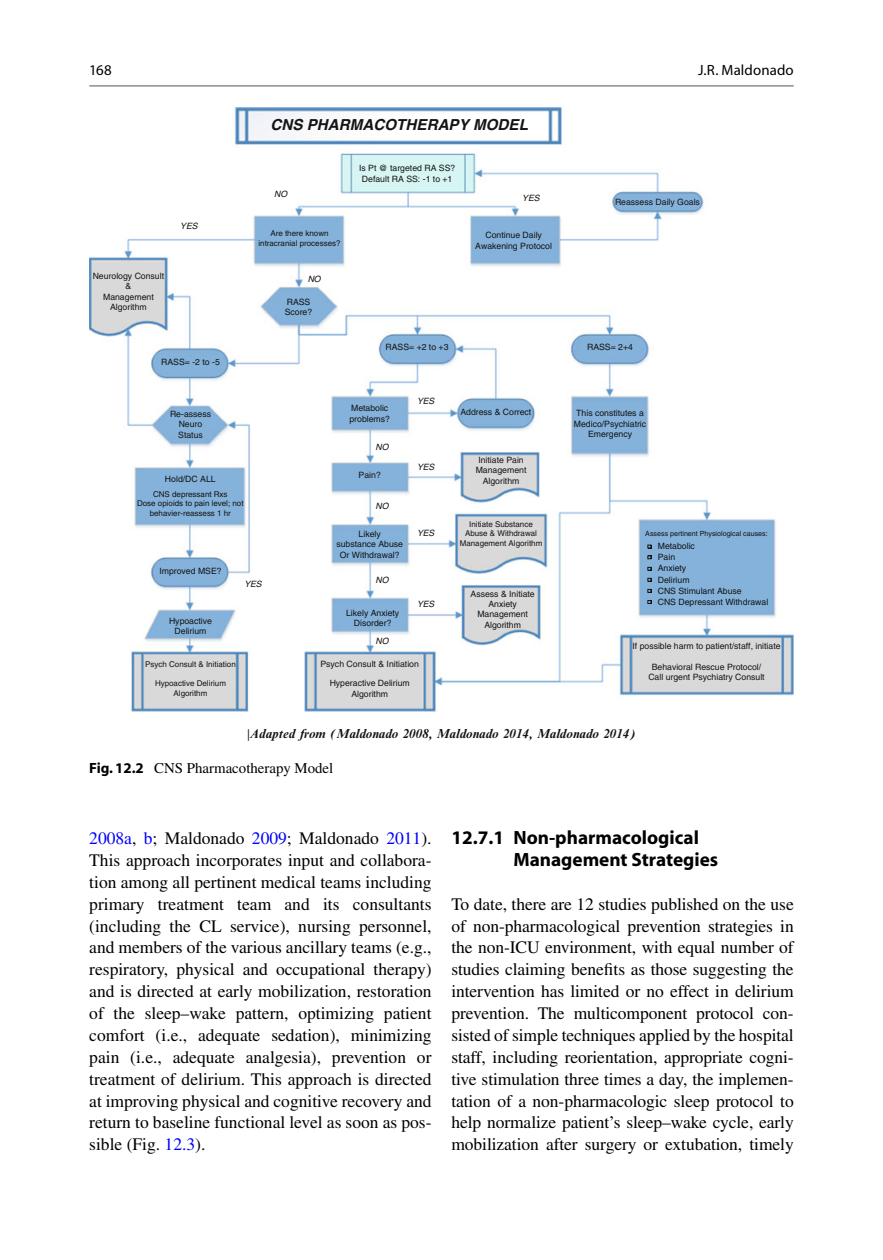
<style>
.page{position:relative;width:883px;height:1260px;background:#fff}
.page>*{position:absolute;margin:0;border:0;box-sizing:border-box;transform-origin:0 0}
.t1{font:700 19.25px/21.9px "Wygkkm Kcxbfq Myriad";color:#000}
.t2{font:17.5px/21.9px "Vdlbsw Lcthtc Times";letter-spacing:-.005em;color:#000;text-align:justify}
.t3{font:italic 700 15.22px "Dbmyln Twvbhc Helvetica";color:#131413}
.t4{font:14.88px "Vdlbsw Lcthtc Times";color:#000}
.t5{font:14.88px "Jkgftv Phxgpm Myriad";letter-spacing:.01em;color:#000}
.t6{font:italic 700 12.95px "Tnjnwg Tmddxb Times New Roman";color:#131413}
.t7{font:8.75px/10.5px "Kgbqgy Fgqctb Helvetica";color:#131413;text-align:center}
.t8{font:italic 8.75px "Fjggsm Qsrndc Helvetica";color:#131413}
.t9{font:8.05px/9.6px "Kgbqgy Fgqctb Helvetica";color:#131413;text-align:center}
.t10{font:7.17px "Kgbqgy Fgqctb Helvetica";color:#131413}
.s1{font-family:"Wygkkm Kcxbfq Myriad";font-weight:700}
.s2{color:#0000fa}
</style>
<div class="page">
<img style="left:90px;top:107px;width:703px;height:604px">
<svg style="left:648px;top:589px;width:3px;height:4px"></svg>
<svg style="left:648px;top:600px;width:3px;height:4px"></svg>
<svg style="left:648px;top:578px;width:3px;height:4px"></svg>
<svg style="left:648px;top:567px;width:3px;height:4px"></svg>
<svg style="left:648px;top:545px;width:3px;height:4px"></svg>
<hr style="left:89px;top:85px;width:705px;height:2px;background:#9c9c9c">
<p class="t5" style="left:89px;top:64px;width:24px">168</p>
<p class="t5" style="left:698px;top:64px;width:97px">J.R. Maldonado</p>
<p class="t7" style="left:93px;top:271px;width:73px">Neurology Consult &amp;<br>Management<br>Algorithm</p>
<p class="t8" style="left:180px;top:220px;width:19px">YES</p>
<p class="t7" style="left:161px;top:358px;width:60px">RASS= -2 to -5</p>
<p class="t7" style="left:170px;top:410px;width:43px">Re-assess<br>Neuro<br>Status</p>
<p class="t7" style="left:165px;top:474px;width:52px">Hold/DC ALL</p>
<p class="t9" style="left:137px;top:490px;width:108px">CNS depressant Rxs<br>Dose opioids to pain level; not behavier-reassess 1 hr</p>
<p class="t3" style="left:271px;top:119px;width:259px">CNS PHARMACOTHERAPY MODEL</p>
<p class="t7" style="left:359px;top:164px;width:98px">Is Pt @ targeted RA SS?<br>Default RA SS: -1 to +1</p>
<p class="t8" style="left:274px;top:189px;width:15px">NO</p>
<p class="t9" style="left:258px;top:229px;width:84px">Are there known intracranial processes?</p>
<p class="t8" style="left:308px;top:274px;width:15px">NO</p>
<p class="t7" style="left:285px;top:297px;width:29px;text-align:left">RASS<br>Score?</p>
<p class="t8" style="left:522px;top:193px;width:19px">YES</p>
<p class="t7" style="left:475px;top:231px;width:78px">Continue Daily<br>Awakening Protocol</p>
<p class="t7" style="left:386px;top:343px;width:65px">RASS= +2 to +3</p>
<p class="t7" style="left:615px;top:197px;width:86px">Reassess Daily Goals</p>
<p class="t7" style="left:587px;top:343px;width:47px">RASS= 2+4</p>
<p class="t7" style="left:349px;top:404px;width:42px;text-align:left">Metabolic problems?</p>
<p class="t8" style="left:376px;top:442px;width:15px">NO</p>
<p class="t7" style="left:359px;top:471px;width:24px">Pain?</p>
<p class="t8" style="left:376px;top:501px;width:15px">NO</p>
<p class="t8" style="left:417px;top:396px;width:19px">YES</p>
<p class="t8" style="left:417px;top:461px;width:19px">YES</p>
<p class="t7" style="left:460px;top:407px;width:72px">Address &amp; Correct</p>
<p class="t7" style="left:574px;top:409px;width:74px">This constitutes a<br>Medico/Psychiatric<br>Emergency</p>
<p class="t7" style="left:476px;top:455px;width:52px">Initiate Pain<br>Management<br>Algorithm</p>
<p class="t7" style="left:336px;top:529px;width:68px">Likely<br>substance Abuse<br>Or Withdrawal?</p>
<p class="t9" style="left:460px;top:520px;width:84px">Initiate Substance<br>Abuse &amp; Withdrawal<br>Management Algorithm</p>
<p class="t7" style="left:471px;top:589px;width:66px">Assess &amp; Initiate<br>Anxiety<br>Management<br>Algorithm</p>
<p class="t8" style="left:417px;top:527px;width:19px">YES</p>
<p class="t10" style="left:645px;top:530px;width:124px">Assess pertinent Physiological causes:</p>
<p class="t7" style="left:658px;top:541px;width:112px;line-height:11.2px;text-align:left">Metabolic<br>Pain<br>Anxiety<br>Delirium<br>CNS Stimulant Abuse<br>CNS Depressant Withdrawal</p>
<p class="t7" style="left:159px;top:567px;width:64px">Improved MSE?</p>
<p class="t8" style="left:376px;top:574px;width:15px">NO</p>
<p class="t8" style="left:244px;top:579px;width:19px">YES</p>
<p class="t8" style="left:417px;top:599px;width:19px">YES</p>
<p class="t7" style="left:346px;top:608px;width:55px">Likely Anxiety<br>Disorder?</p>
<p class="t7" style="left:169px;top:616px;width:44px">Hypoactive<br>Delirium</p>
<p class="t9" style="left:145px;top:660px;width:92px">Psych Consult &amp; Initiation</p>
<p class="t7" style="left:321px;top:659px;width:100px">Psych Consult &amp; Initiation</p>
<p class="t8" style="left:376px;top:636px;width:15px">NO</p>
<p class="t7" style="left:632px;top:642px;width:150px">If possible harm to patient/staff, initiate</p>
<p class="t7" style="left:648px;top:662px;width:118px">Behavioral Rescue Protocol/<br>Call urgent Psychiatry Consult</p>
<p class="t9" style="left:155px;top:680px;width:73px">Hypoactive Delirium<br>Algorithm</p>
<p class="t7" style="left:330px;top:679px;width:82px">Hyperactive Delirium<br>Algorithm</p>
<p class="t6" style="left:247px;top:726px;width:390px">|Adapted from (Maldonado 2008, Maldonado 2014, Maldonado 2014)</p>
<p class="t4" style="left:89px;top:762px;width:246px"><span class="s1">Fig. 12.2</span> CNS Pharmacotherapy Model</p>
<p class="t2" style="left:89px;top:829px;width:344px"><span class="s2">2008a</span> , <span class="s2">b</span> ; Maldonado <span class="s2">2009</span> ; Maldonado <span class="s2">2011</span> ).<br>This approach incorporates input and collabora&shy;tion among all pertinent medical teams including primary treatment team and its consultants (including the CL service), nursing personnel, and members of the various ancillary teams (e.g., respiratory, physical and occupational therapy) and is directed at early mobilization, restoration of the sleep–wake pattern, optimizing patient comfort (i.e., adequate sedation), minimizing pain (i.e., adequate analgesia), prevention or treatment of delirium. This approach is directed at improving physical and cognitive recovery and return to baseline functional level as soon as pos&shy;sible (Fig. <span class="s2">12.3</span> ).</p>
<p class="t1" style="left:513px;top:828px;width:206px;text-indent:-62px">12.7.1 Non-pharmacological<br>Management Strategies</p>
<p class="t2" style="left:451px;top:895px;width:344px">To date, there are 12 studies published on the use of non-pharmacological prevention strategies in the non-ICU environment, with equal number of studies claiming benefits as those suggesting the intervention has limited or no effect in delirium prevention. The multicomponent protocol con&shy;sisted of simple techniques applied by the hospital staff, including reorientation, appropriate cogni&shy;tive stimulation three times a day, the implemen&shy;tation of a non-pharmacologic sleep protocol to help normalize patient’s sleep–wake cycle, early mobilization after surgery or extubation, timely</p>
</div>
